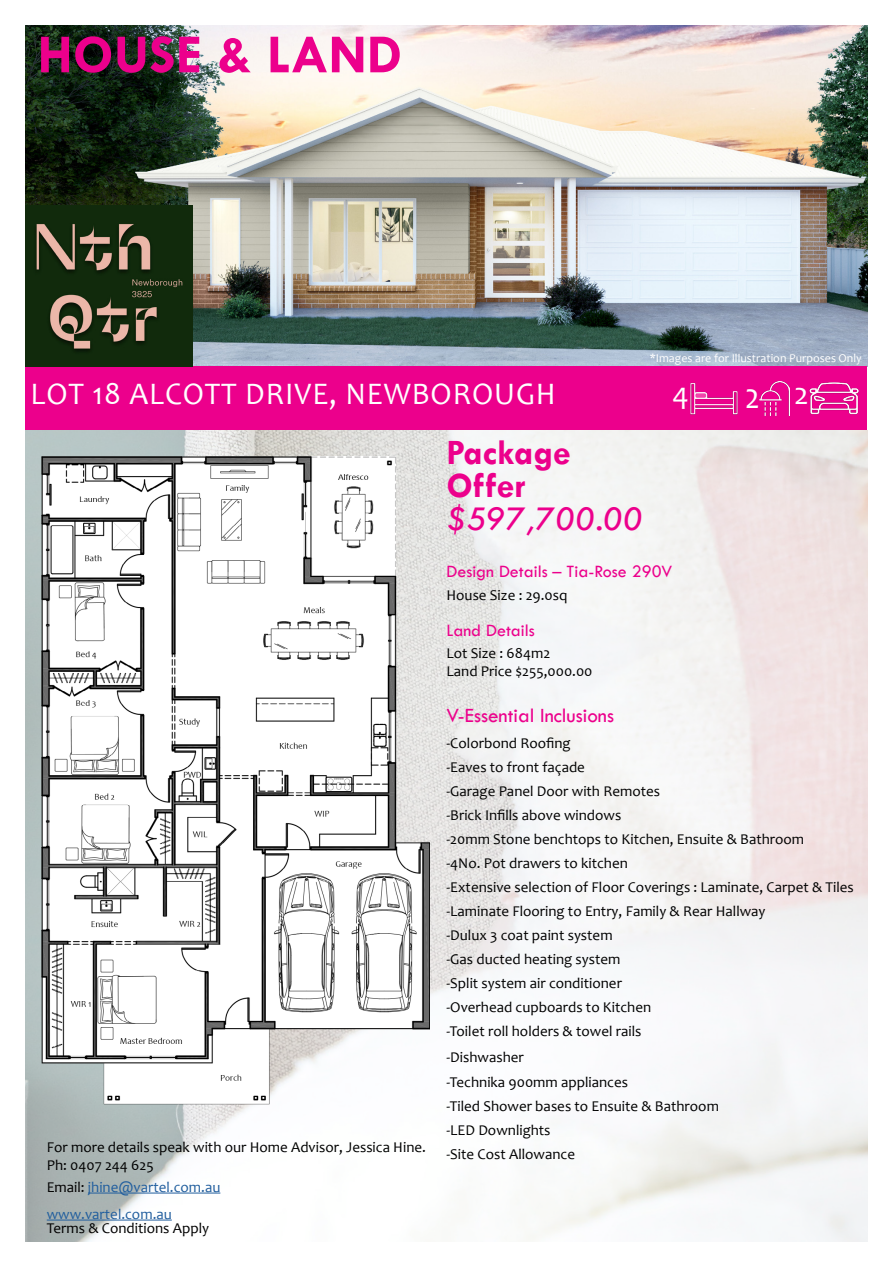
<style>
.page{position:relative;width:893px;height:1263px;background:#fff}
.page>*{position:absolute;margin:0;border:0;box-sizing:border-box;transform-origin:0 0}
.t1{font:700 55.5px "Tw Cen";color:#ec008c}
.t2{font:36.45px "Candara";color:#fff;scale:.86 1}
.t3{font:700 36px/33px "Tw Cen";color:#ec008c}
.t4{font:italic 36px "Tw Cen";color:#ec008c}
.t5{font:31.5px "Candara";letter-spacing:.03em;color:#fff}
.t6{font:21px "Tw Cen";color:#ec008c}
.t7{font:18px "Tw Cen";color:#ec008c}
.t8{font:15px/24px "Candara";color:#000}
.t9{font:15px/27px "Candara";color:#215e9e}
.t10{font:12px "Candara";color:#fff}
.s1{font-size:31.5px}
.s2{color:#000}
</style>
<div class="page">
<img style="left:26px;top:430px;width:841px;height:811px">
<img style="left:26px;top:26px;width:841px;height:340px">
<div style="left:26px;top:366px;width:841px;height:64px;background:#ec008c"></div>
<img style="left:690px;top:383px;width:48px;height:32px">
<img style="left:809px;top:382px;width:50px;height:33px">
<img style="left:759px;top:381px;width:30px;height:34px">
<hr style="left:88px;top:1193px;width:132px;height:1px;background:#215e9e">
<hr style="left:47px;top:1220px;width:125px;height:1px;background:#215e9e">
<img style="left:35px;top:451px;width:394px;height:658px">
<img style="left:26px;top:205px;width:167px;height:161px">
<h1 class="t1" style="left:38px;top:21px;width:366px">HOUSE &amp; LAND</h1>
<p class="t10" style="left:650px;top:350px;width:214px">*Images are for Illustration Purposes Only</p>
<h3 class="t5" style="left:30px;top:374px;width:527px">LOT 18 ALCOTT DRIVE, NEWBOROUGH</h3>
<h3 class="t5" style="left:672px;top:374px;width:18px">4</h3>
<h2 class="t2" style="left:745px;top:373px;width:76px">2 <span class="s1">2</span></h2>
<p class="t8" style="left:47px;top:1137px;width:381px;line-height:18px">For more details speak with our Home Advisor, Jessica Hine.<br>Ph: 0407 244 625</p>
<p class="t9" style="left:47px;top:1173px;width:175px"><span class="s2">Email:</span> jhine@vartel.com.au www.vartel.com.au</p>
<p class="t8" style="left:47px;top:1215px;width:164px">Terms &amp; Conditions Apply</p>
<h3 class="t3" style="left:446px;top:435px;width:126px">Package<br>Offer</h3>
<h3 class="t4" style="left:446px;top:497px;width:198px">$597,700.00</h3>
<p class="t7" style="left:446px;top:561px;width:227px">Design Details – Tia-Rose 290V</p>
<p class="t8" style="left:446px;top:583px;width:122px">House Size : 29.0sq</p>
<p class="t7" style="left:446px;top:619px;width:90px">Land Details</p>
<p class="t8" style="left:446px;top:644px;width:148px;line-height:18px">Lot Size : 684m2<br>Land Price $255,000.00</p>
<h3 class="t6" style="left:446px;top:703px;width:169px">V-Essential Inclusions</h3>
<p class="t8" style="left:446px;top:731px;width:409px">-Colorbond Roofing<br>-Eaves to front façade<br>-Garage Panel Door with Remotes<br>-Brick Infills above windows<br>-20mm Stone benchtops to Kitchen, Ensuite &amp; Bathroom<br>-4No. Pot drawers to kitchen<br>-Extensive selection of Floor Coverings : Laminate, Carpet &amp; Tiles -Laminate Flooring to Entry, Family &amp; Rear Hallway<br>-Dulux 3 coat paint system<br>-Gas ducted heating system<br>-Split system air conditioner<br>-Overhead cupboards to Kitchen<br>-Toilet roll holders &amp; towel rails</p>
<p class="t8" style="left:446px;top:1044px;width:183px;line-height:25.5px">-Dishwasher<br>-Technika 900mm appliances</p>
<p class="t8" style="left:446px;top:1094px;width:274px">-Tiled Shower bases to Ensuite &amp; Bathroom -LED Downlights<br>-Site Cost Allowance</p>
</div>
